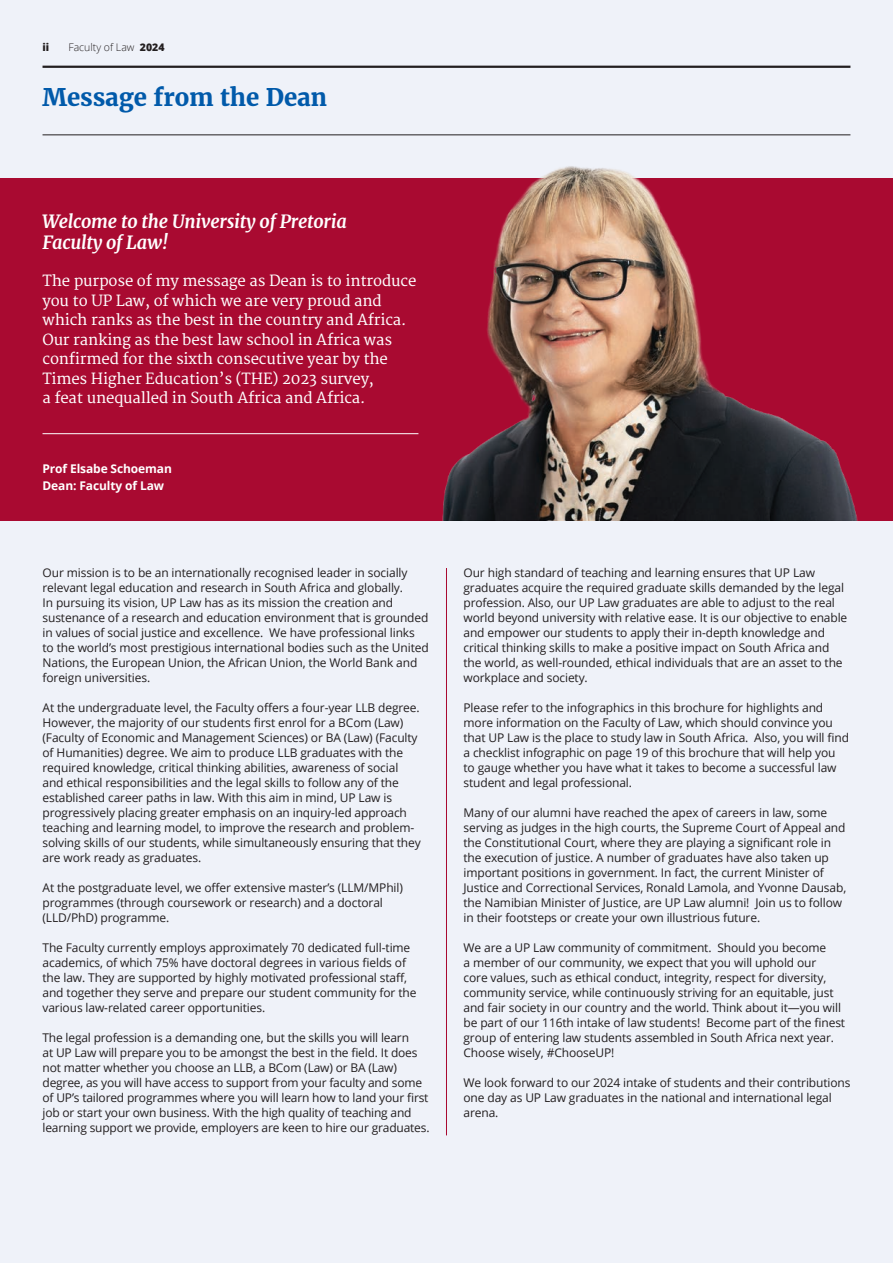
<style>
.page{position:relative;width:893px;height:1263px;background:#eff2f9}
.page>*{position:absolute;margin:0;border:0;box-sizing:border-box;transform-origin:0 0}
.top_heading{font:700 24px "Merriweather";letter-spacing:-.005em;color:#015aaa}
.highlight{font:italic 700 18px/21px "Merriweather";letter-spacing:-.01em;color:#fff}
.highlight-2{font:15px/19.5px "Merriweather";letter-spacing:-.01em;color:#fff}
.t1{font:12px/15px "Open Sans";letter-spacing:-.01em;color:#231f20}
.name{font:700 12px "Open Sans";letter-spacing:-.01em;color:#fff}
.None-2{font:300 10.5px "Open Sans";color:#231f20}
.t2{font:800 10.5px "Open Sans";color:#231f20}
.s1{font-weight:800}
</style>
<div class="page">
<hr style="left:43px;top:66px;width:807px;height:2px;background:#231f20">
<hr style="left:43px;top:134px;width:807px;height:1px;background:#231f20">
<div style="left:0;top:179px;width:893px;height:342px;background:#a90a31"></div>
<hr style="left:446px;top:568px;width:1px;height:567px;background:#a90a31">
<img style="left:433px;top:166px;width:435px;height:355px">
<hr style="left:43px;top:433px;width:375px;height:1px;background:#fff">
<p class="t2" style="left:43px;top:39px;width:8px">ii</p>
<p class="None-2" style="left:68px;top:40px;width:98px">Faculty of Law <span class="s1">2024</span></p>
<p class="top_heading" style="left:43px;top:83px;width:286px">Message from the Dean</p>
<p class="highlight" style="left:43px;top:211px;width:306px">Welcome to the University of Pretoria<br>Faculty of Law!</p>
<p class="highlight-2" style="left:43px;top:272px;width:375px">The purpose of my message as Dean is to introduce you to UP Law, of which we are very proud and which ranks as the best in the country and Africa.<br>Our ranking as the best law school in Africa was confirmed for the sixth consecutive year by the Times Higher Education’s (THE) 2023 survey,<br>a feat unequalled in South Africa and Africa.</p>
<p class="name" style="left:43px;top:460px;width:131px">Prof Elsabe Schoeman</p>
<p class="name" style="left:43px;top:477px;width:123px">Dean: Faculty of Law</p>
<p class="t1" style="left:43px;top:565px;width:388px">Our mission is to be an internationally recognised leader in socially relevant legal education and research in South Africa and globally.<br>In pursuing its vision, UP Law has as its mission the creation and sustenance of a research and education environment that is grounded in values of social justice and excellence. We have professional links to the world’s most prestigious international bodies such as the United Nations, the European Union, the African Union, the World Bank and foreign universities.</p>
<p class="t1" style="left:43px;top:700px;width:380px">At the undergraduate level, the Faculty offers a four-year LLB degree.<br>However, the majority of our students first enrol for a BCom (Law) (Faculty of Economic and Management Sciences) or BA (Law) (Faculty of Humanities) degree. We aim to produce LLB graduates with the required knowledge, critical thinking abilities, awareness of social and ethical responsibilities and the legal skills to follow any of the established career paths in law. With this aim in mind, UP Law is progressively placing greater emphasis on an inquiry-led approach teaching and learning model, to improve the research and problem&shy;solving skills of our students, while simultaneously ensuring that they are work ready as graduates.</p>
<p class="t1" style="left:43px;top:880px;width:362px">At the postgraduate level, we offer extensive master’s (LLM/MPhil) programmes (through coursework or research) and a doctoral (LLD/PhD) programme.</p>
<p class="t1" style="left:43px;top:940px;width:375px">The Faculty currently employs approximately 70 dedicated full-time academics, of which 75% have doctoral degrees in various fields of the law. They are supported by highly motivated professional staff, and together they serve and prepare our student community for the various law-related career opportunities.</p>
<p class="t1" style="left:43px;top:1030px;width:388px">The legal profession is a demanding one, but the skills you will learn<br>at UP Law will prepare you to be amongst the best in the field. It does not matter whether you choose an LLB, a BCom (Law) or BA (Law) degree, as you will have access to support from your faculty and some of UP’s tailored programmes where you will learn how to land your first job or start your own business. With the high quality of teaching and learning support we provide, employers are keen to hire our graduates.</p>
<p class="t1" style="left:463px;top:565px;width:385px">Our high standard of teaching and learning ensures that UP Law graduates acquire the required graduate skills demanded by the legal profession. Also, our UP Law graduates are able to adjust to the real world beyond university with relative ease. It is our objective to enable and empower our students to apply their in-depth knowledge and critical thinking skills to make a positive impact on South Africa and the world, as well-rounded, ethical individuals that are an asset to the workplace and society.</p>
<p class="t1" style="left:463px;top:700px;width:387px">Please refer to the infographics in this brochure for highlights and more information on the Faculty of Law, which should convince you that UP Law is the place to study law in South Africa. Also, you will find a checklist infographic on page 19 of this brochure that will help you to gauge whether you have what it takes to become a successful law student and legal professional.</p>
<p class="t1" style="left:463px;top:805px;width:384px">Many of our alumni have reached the apex of careers in law, some serving as judges in the high courts, the Supreme Court of Appeal and the Constitutional Court, where they are playing a significant role in the execution of justice. A number of graduates have also taken up important positions in government. In fact, the current Minister of Justice and Correctional Services, Ronald Lamola, and Yvonne Dausab, the Namibian Minister of Justice, are UP Law alumni! Join us to follow in their footsteps or create your own illustrious future.</p>
<p class="t1" style="left:463px;top:940px;width:383px">We are a UP Law community of commitment. Should you become<br>a member of our community, we expect that you will uphold our<br>core values, such as ethical conduct, integrity, respect for diversity, community service, while continuously striving for an equitable, just and fair society in our country and the world. Think about it—you will be part of our 116th intake of law students! Become part of the finest group of entering law students assembled in South Africa next year.<br>Choose wisely, #ChooseUP!</p>
<p class="t1" style="left:463px;top:1075px;width:389px">We look forward to our 2024 intake of students and their contributions one day as UP Law graduates in the national and international legal arena.</p>
</div>
